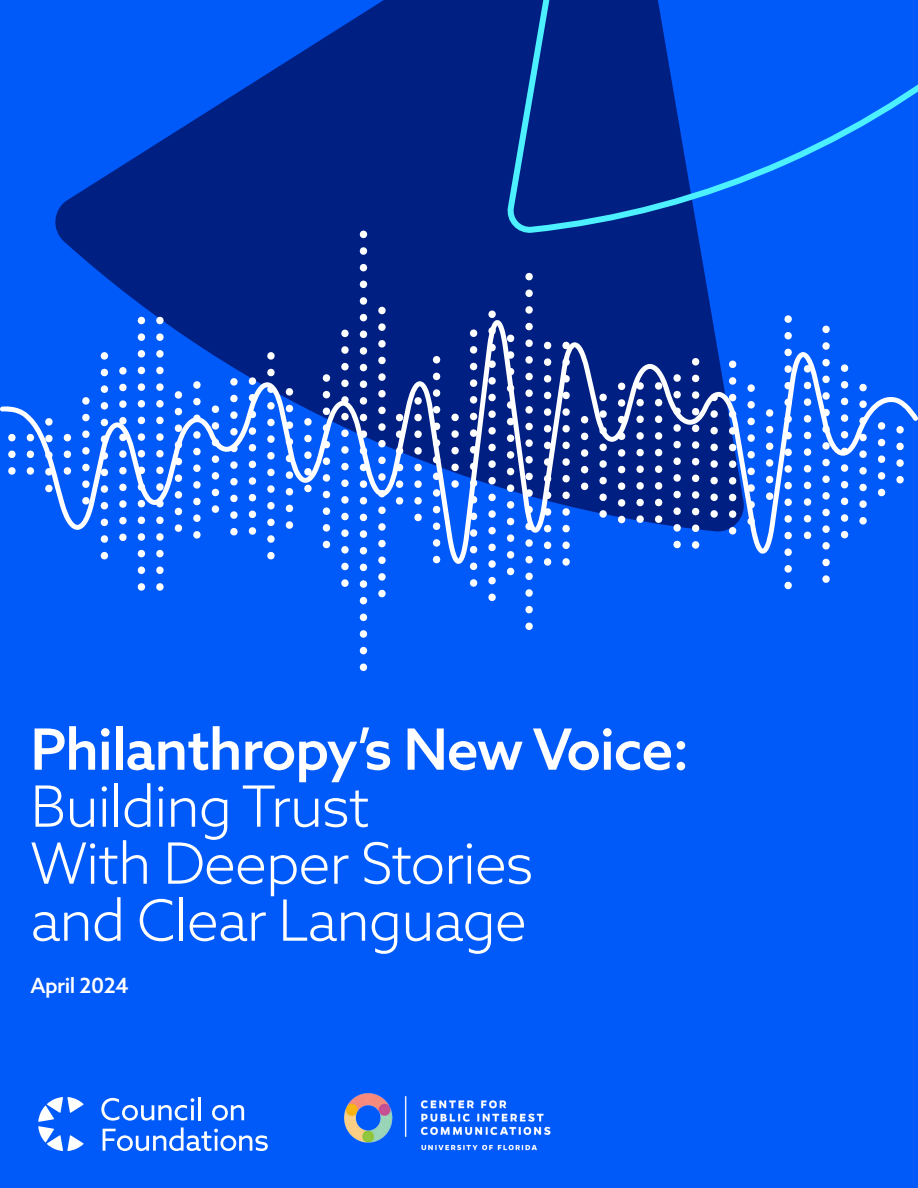
<style>
.page{position:relative;width:918px;height:1188px;background:#0059f9}
.page>*{position:absolute;margin:0;border:0;box-sizing:border-box;transform-origin:0 0}
.t1{font:300 57px/57px "Azo Sans";letter-spacing:-.02em;color:#fff}
.t2{font:500 57px "Azo Sans";letter-spacing:-.02em;color:#fff}
.t3{font:500 21px "Azo Sans";letter-spacing:-.02em;color:#fff}
</style>
<div class="page">
<svg style="left:55px;top:0;width:658px;height:320px;fill:#001f82"></svg>
<svg style="left:502px;top:0;width:416px;height:231px"></svg>
<svg style="left:101px;top:1098px;width:93px;height:23px"></svg>
<hr style="left:198px;top:1097px;width:3px;height:23px;background:#fff">
<svg style="left:212px;top:1105px;width:32px;height:16px"></svg>
<svg style="left:103px;top:1127px;width:165px;height:24px"></svg>
<svg style="left:38px;top:1097px;width:46px;height:54px"></svg>
<img style="left:344px;top:1094px;width:207px;height:57px">
<svg style="left:360px;top:234px;width:7px;height:437px"></svg>
<svg style="left:378px;top:310px;width:8px;height:288px"></svg>
<svg style="left:341px;top:564px;width:8px;height:22px"></svg>
<svg style="left:138px;top:566px;width:7px;height:25px"></svg>
<svg style="left:156px;top:566px;width:8px;height:25px"></svg>
<svg style="left:784px;top:319px;width:8px;height:271px"></svg>
<svg style="left:822px;top:564px;width:8px;height:18px"></svg>
<svg style="left:544px;top:564px;width:7px;height:2px"></svg>
<svg style="left:525px;top:277px;width:8px;height:353px"></svg>
<svg style="left:488px;top:314px;width:8px;height:287px"></svg>
<svg style="left:507px;top:567px;width:7px;height:9px"></svg>
<svg style="left:470px;top:564px;width:7px;height:22px"></svg>
<svg style="left:0;top:320px;width:918px;height:244px"></svg>
<p class="t2" style="left:30px;top:712px;width:661px">Philanthropy’s New Voice:</p>
<p class="t1" style="left:30px;top:777px;width:505px">Building Trust<br>With Deeper Stories and Clear Language</p>
<p class="t3" style="left:30px;top:972px;width:100px">April 2024</p>
</div>
